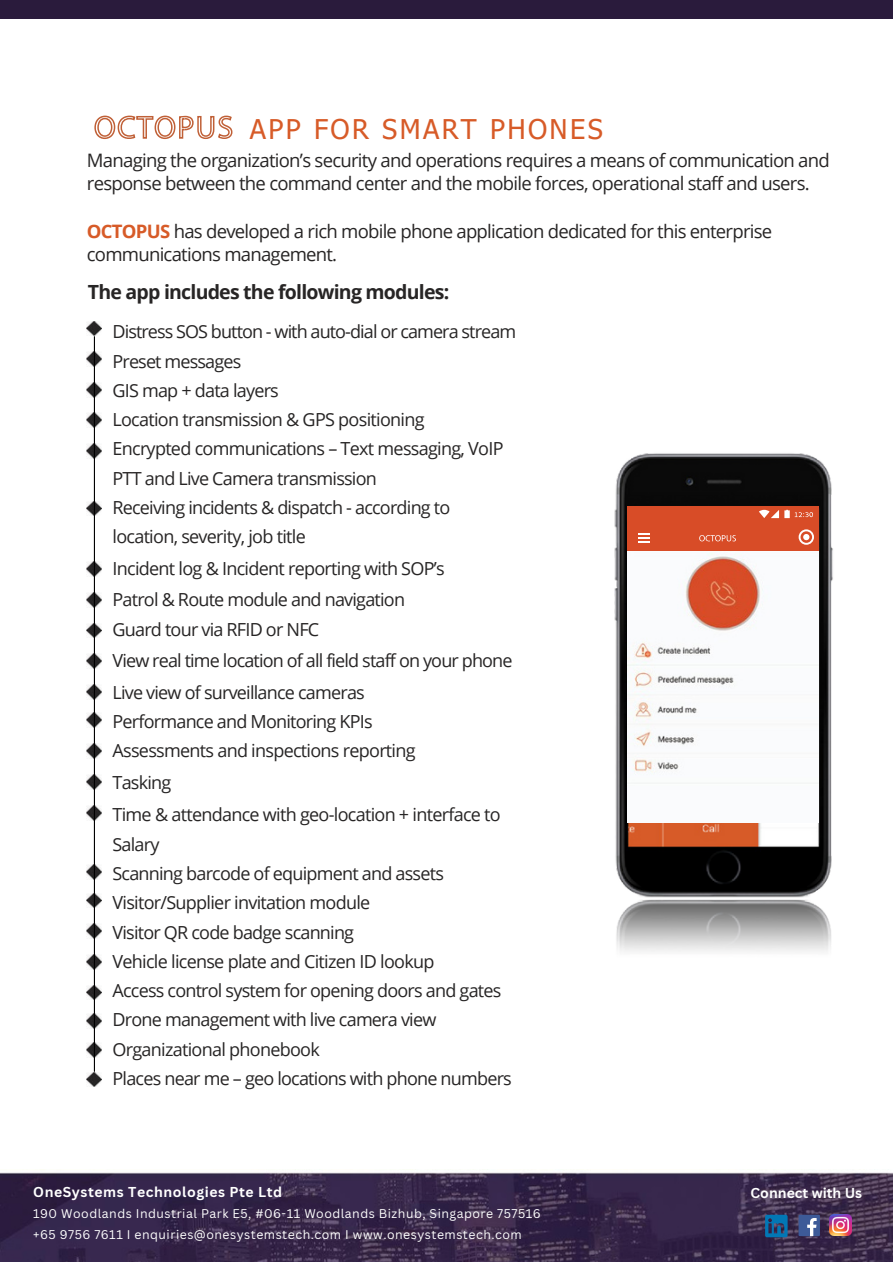
<style>
.page{position:relative;width:893px;height:1262px;background:#fff}
.page>*{position:absolute;margin:0;border:0;box-sizing:border-box;transform-origin:0 0}
.t1{font:27.15px "Tahoma";letter-spacing:.09em;color:#d75b28}
.t2{font:700 19.5px "Open Sans";letter-spacing:-.04em;color:#272525}
.t3{font:18.6px/23.7px "Open Sans";letter-spacing:-.04em;color:#272525}
.t4{font:18px "Open Sans";letter-spacing:-.045em;color:#272525}
.t5{font:700 13.95px "Canva Sans";letter-spacing:.04em;color:#fff}
.t6{font:700 13.95px "Canva Sans";color:#fff}
.t7{font:12.3px "Canva Sans";letter-spacing:.04em;color:#fff}
.s1{font-weight:700;color:#d75b28}
</style>
<div class="page">
<div style="left:0;top:0;width:892px;height:19px;background:#2a1b3c"></div>
<img style="left:614px;top:453px;width:219px;height:499px">
<div style="left:627px;top:507px;width:191px;height:45px;background:#d84c27"></div>
<svg style="left:699px;top:535px;width:36px;height:6px"></svg>
<svg style="left:638px;top:533px;width:11px;height:9px"></svg>
<svg style="left:784px;top:509px;width:28px;height:9px"></svg>
<svg style="left:759px;top:509px;width:19px;height:9px"></svg>
<svg style="left:798px;top:529px;width:15px;height:15px"></svg>
<svg style="left:802px;top:534px;width:7px;height:6px"></svg>
<img style="left:627px;top:551px;width:190px;height:270px">
<svg style="left:94px;top:116px;width:138px;height:23px"></svg>
<img style="left:87px;top:321px;width:14px;height:15px">
<img style="left:87px;top:351px;width:14px;height:15px">
<img style="left:87px;top:382px;width:14px;height:15px">
<img style="left:87px;top:413px;width:14px;height:14px">
<img style="left:87px;top:443px;width:14px;height:15px">
<img style="left:87px;top:501px;width:14px;height:14px">
<img style="left:87px;top:562px;width:14px;height:14px">
<img style="left:87px;top:592px;width:14px;height:15px">
<img style="left:87px;top:623px;width:14px;height:15px">
<img style="left:87px;top:653px;width:14px;height:15px">
<img style="left:87px;top:684px;width:14px;height:15px">
<img style="left:87px;top:712px;width:14px;height:15px">
<img style="left:87px;top:743px;width:14px;height:15px">
<img style="left:87px;top:774px;width:14px;height:15px">
<img style="left:87px;top:805px;width:14px;height:15px">
<img style="left:87px;top:864px;width:14px;height:15px">
<img style="left:87px;top:893px;width:14px;height:14px">
<img style="left:87px;top:923px;width:14px;height:15px">
<img style="left:87px;top:954px;width:14px;height:15px">
<img style="left:87px;top:984px;width:14px;height:15px">
<img style="left:87px;top:1013px;width:14px;height:15px">
<img style="left:87px;top:1042px;width:14px;height:14px">
<img style="left:87px;top:1072px;width:14px;height:14px">
<hr style="left:94px;top:336px;width:1px;height:735px;background:#000">
<img style="left:0;top:1169px;width:892px;height:92px">
<svg style="left:764px;top:1214px;width:23px;height:22px"></svg>
<div style="left:798px;top:1214px;width:21px;height:21px;background:#3d5a98"></div>
<svg style="left:807px;top:1218px;width:9px;height:17px"></svg>
<img style="left:829px;top:1213px;width:21px;height:22px">
<p class="t1" style="left:250px;top:111px;width:354px">APP FOR SMART PHONES</p>
<p class="t3" style="left:87px;top:148px;width:744px">Managing the organization’s security and operations requires a means of communication and response between the command center and the mobile forces, operational staff and users.</p>
<p class="t3" style="left:87px;top:219px;width:686px"><span class="s1">OCTOPUS</span> has developed a rich mobile phone application dedicated for this enterprise communications management.</p>
<p class="t2" style="left:88px;top:278px;width:363px">The app includes the following modules:</p>
<p class="t4" style="left:112px;top:319px;width:405px">Distress SOS button - with auto-dial or camera stream</p>
<p class="t4" style="left:112px;top:348px;width:130px">Preset messages</p>
<p class="t4" style="left:112px;top:377px;width:168px">GIS map + data layers</p>
<p class="t4" style="left:112px;top:407px;width:313px">Location transmission &amp; GPS positioning</p>
<p class="t4" style="left:112px;top:436px;width:392px">Encrypted communications – Text messaging, VoIP</p>
<p class="t4" style="left:112px;top:465px;width:266px">PTT and Live Camera transmission</p>
<p class="t4" style="left:112px;top:494px;width:339px">Receiving incidents &amp; dispatch - according to</p>
<p class="t4" style="left:112px;top:524px;width:195px">location, severity, job title</p>
<p class="t4" style="left:112px;top:555px;width:334px">Incident log &amp; Incident reporting with SOP’s</p>
<p class="t4" style="left:112px;top:587px;width:294px">Patrol &amp; Route module and navigation</p>
<p class="t4" style="left:112px;top:616px;width:208px">Guard tour via RFID or NFC</p>
<p class="t4" style="left:112px;top:647px;width:401px">View real time location of all field staff on your phone</p>
<p class="t4" style="left:112px;top:679px;width:254px">Live view of surveillance cameras</p>
<p class="t4" style="left:112px;top:708px;width:261px">Performance and Monitoring KPIs</p>
<p class="t4" style="left:112px;top:738px;width:304px">Assessments and inspections reporting</p>
<p class="t4" style="left:112px;top:769px;width:60px">Tasking</p>
<p class="t4" style="left:112px;top:802px;width:389px">Time &amp; attendance with geo-location + interface to</p>
<p class="t4" style="left:112px;top:831px;width:48px">Salary</p>
<p class="t4" style="left:112px;top:860px;width:333px">Scanning barcode of equipment and assets</p>
<p class="t4" style="left:112px;top:889px;width:259px">Visitor/Supplier invitation module</p>
<p class="t4" style="left:112px;top:919px;width:243px">Visitor QR code badge scanning</p>
<p class="t4" style="left:112px;top:948px;width:323px">Vehicle license plate and Citizen ID lookup</p>
<p class="t4" style="left:112px;top:977px;width:390px">Access control system for opening doors and gates</p>
<p class="t4" style="left:112px;top:1007px;width:325px">Drone management with live camera view</p>
<p class="t4" style="left:112px;top:1036px;width:209px">Organizational phonebook</p>
<p class="t4" style="left:112px;top:1065px;width:401px">Places near me – geo locations with phone numbers</p>
<p class="t5" style="left:33px;top:1181px;width:250px">OneSystems Technologies Pte Ltd</p>
<p class="t7" style="left:33px;top:1204px;width:509px">190 Woodlands Industrial Park E5, #06-11 Woodlands Bizhub, Singapore 757516</p>
<p class="t7" style="left:33px;top:1225px;width:490px">+65 9756 7611 I enquiries@onesystemstech.com I www.onesystemstech.com</p>
<p class="t6" style="left:750px;top:1182px;width:113px">Connect with Us</p>
</div>
